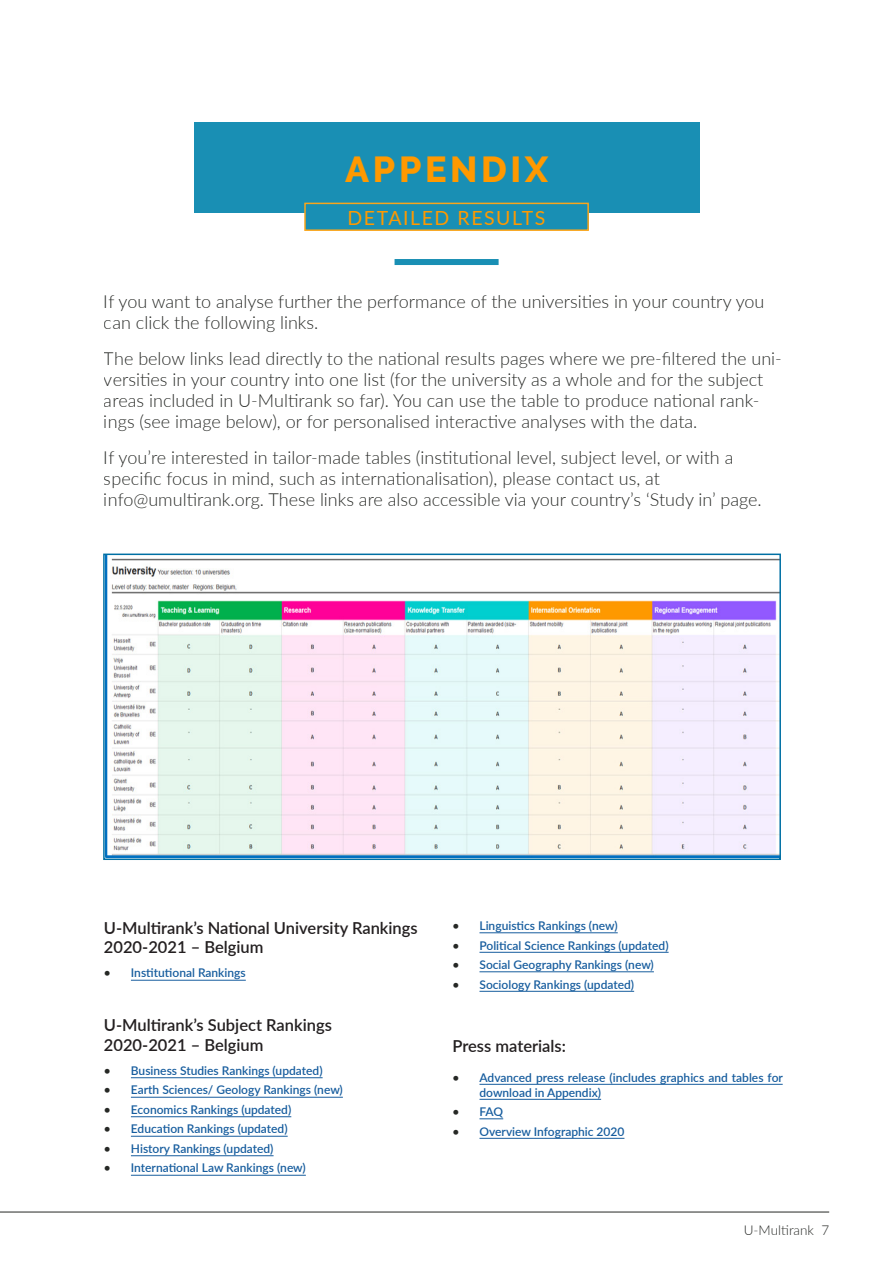
<style>
.page{position:relative;width:893px;height:1263px;background:#fff}
.page>*{position:absolute;margin:0;border:0;box-sizing:border-box;transform-origin:0 0}
.Header_-_Align_Cente{font:800 36px "Raleway";letter-spacing:.1em;color:#f90}
.Subhead_-_Align_Cent{font:19.5px "Lato";letter-spacing:.08em;color:#f90}
.t1{font:300 18px/21px "Lato";color:#262825}
.Body_Text_-_Align_Le{font:600 16.5px/19.8px "Lato";color:#231f20}
.t2{font:300 13.5px "Lato";color:#262825}
.t3{font:600 12px/15px "Lato";color:#175d9e}
.s1{color:#262825}
</style>
<div class="page">
<div style="left:395px;top:259px;width:104px;height:6px;background:#198fb4"></div>
<div style="left:194px;top:122px;width:505px;height:91px;background:#198fb4"></div>
<img style="left:106px;top:556px;width:672px;height:301px">
<div style="left:103px;top:553px;width:678px;height:307px;border:2px solid #0070a4"></div>
<hr style="left:0;top:1212px;width:829px;height:1px;background:#262825">
<hr style="left:131px;top:980px;width:115px;height:1px;background:#175d9e">
<hr style="left:131px;top:1077px;width:192px;height:1px;background:#175d9e">
<hr style="left:131px;top:1097px;width:212px;height:1px;background:#175d9e">
<hr style="left:131px;top:1116px;width:160px;height:1px;background:#175d9e">
<hr style="left:131px;top:1136px;width:157px;height:1px;background:#175d9e">
<hr style="left:131px;top:1155px;width:143px;height:1px;background:#175d9e">
<hr style="left:131px;top:1175px;width:175px;height:1px;background:#175d9e">
<hr style="left:479px;top:932px;width:139px;height:1px;background:#175d9e">
<hr style="left:479px;top:952px;width:190px;height:1px;background:#175d9e">
<hr style="left:479px;top:971px;width:175px;height:1px;background:#175d9e">
<hr style="left:479px;top:991px;width:155px;height:1px;background:#175d9e">
<hr style="left:479px;top:1084px;width:304px;height:1px;background:#175d9e">
<hr style="left:479px;top:1099px;width:122px;height:1px;background:#175d9e">
<svg style="left:479px;top:1118px;width:24px;height:1px"></svg>
<hr style="left:479px;top:1138px;width:145px;height:1px;background:#175d9e">
<div style="left:305px;top:203px;width:283px;height:27px;background:#198fb4"></div>
<div style="left:304px;top:203px;width:285px;height:28px;border:2px solid #f9a51b"></div>
<p class="Header_-_Align_Cente" style="left:345px;top:149px;width:205px">APPENDIX</p>
<p class="Subhead_-_Align_Cent" style="left:348px;top:204px;width:199px">DETAILED RESULTS</p>
<p class="t1" style="left:104px;top:290px;width:662px">If you want to analyse further the performance of the universities in your country you can click the following links.</p>
<p class="t1" style="left:104px;top:347px;width:680px">The below links lead directly to the national results pages where we pre-filtered the uni&shy;versities in your country into one list (for the university as a whole and for the subject areas included in U-Multirank so far). You can use the table to produce national rank&shy;ings (see image below), or for personalised interactive analyses with the data.</p>
<p class="t1" style="left:104px;top:446px;width:659px">If you’re interested in tailor-made tables (institutional level, subject level, or with a specific focus in mind, such as internationalisation), please contact us, at info@umultirank.org. These links are also accessible via your country’s ‘Study in’ page.</p>
<p class="Body_Text_-_Align_Le" style="left:104px;top:917px;width:315px">U-Multirank’s National University Rankings<br>2020-2021 – Belgium</p>
<p class="t3" style="left:104px;top:965px;width:143px"><span class="s1">•</span> Institutional Rankings</p>
<p class="Body_Text_-_Align_Le" style="left:104px;top:1015px;width:229px">U-Multirank’s Subject Rankings<br>2020-2021 – Belgium</p>
<p class="t3" style="left:104px;top:1062px;width:220px"><span class="s1">•</span> Business Studies Rankings (updated)</p>
<p class="t3" style="left:104px;top:1082px;width:240px"><span class="s1">•</span> Earth Sciences/ Geology Rankings (new)</p>
<p class="t3" style="left:104px;top:1101px;width:189px"><span class="s1">•</span> Economics Rankings (updated)</p>
<p class="t3" style="left:104px;top:1121px;width:185px"><span class="s1">•</span> Education Rankings (updated)</p>
<p class="t3" style="left:104px;top:1140px;width:171px"><span class="s1">•</span> History Rankings (updated)</p>
<p class="t3" style="left:104px;top:1160px;width:203px"><span class="s1">•</span> International Law Rankings (new)</p>
<p class="t3" style="left:452px;top:918px;width:167px"><span class="s1">•</span> Linguistics Rankings (new)</p>
<p class="t3" style="left:452px;top:937px;width:218px"><span class="s1">•</span> Political Science Rankings (updated)</p>
<p class="t3" style="left:452px;top:957px;width:203px"><span class="s1">•</span> Social Geography Rankings (new)</p>
<p class="t3" style="left:452px;top:976px;width:183px"><span class="s1">•</span> Sociology Rankings (updated)</p>
<p class="Body_Text_-_Align_Le" style="left:452px;top:1035px;width:115px">Press materials:</p>
<p class="t3" style="left:479px;top:1069px;width:305px;text-indent:-27px"><span class="s1">•</span> Advanced press release (includes graphics and tables for download in Appendix)</p>
<p class="t3" style="left:452px;top:1104px;width:52px"><span class="s1">•</span> FAQ</p>
<p class="t3" style="left:452px;top:1123px;width:173px"><span class="s1">•</span> Overview Infographic 2020</p>
<p class="t2" style="left:744px;top:1220px;width:87px">U-Multirank 7</p>
</div>
